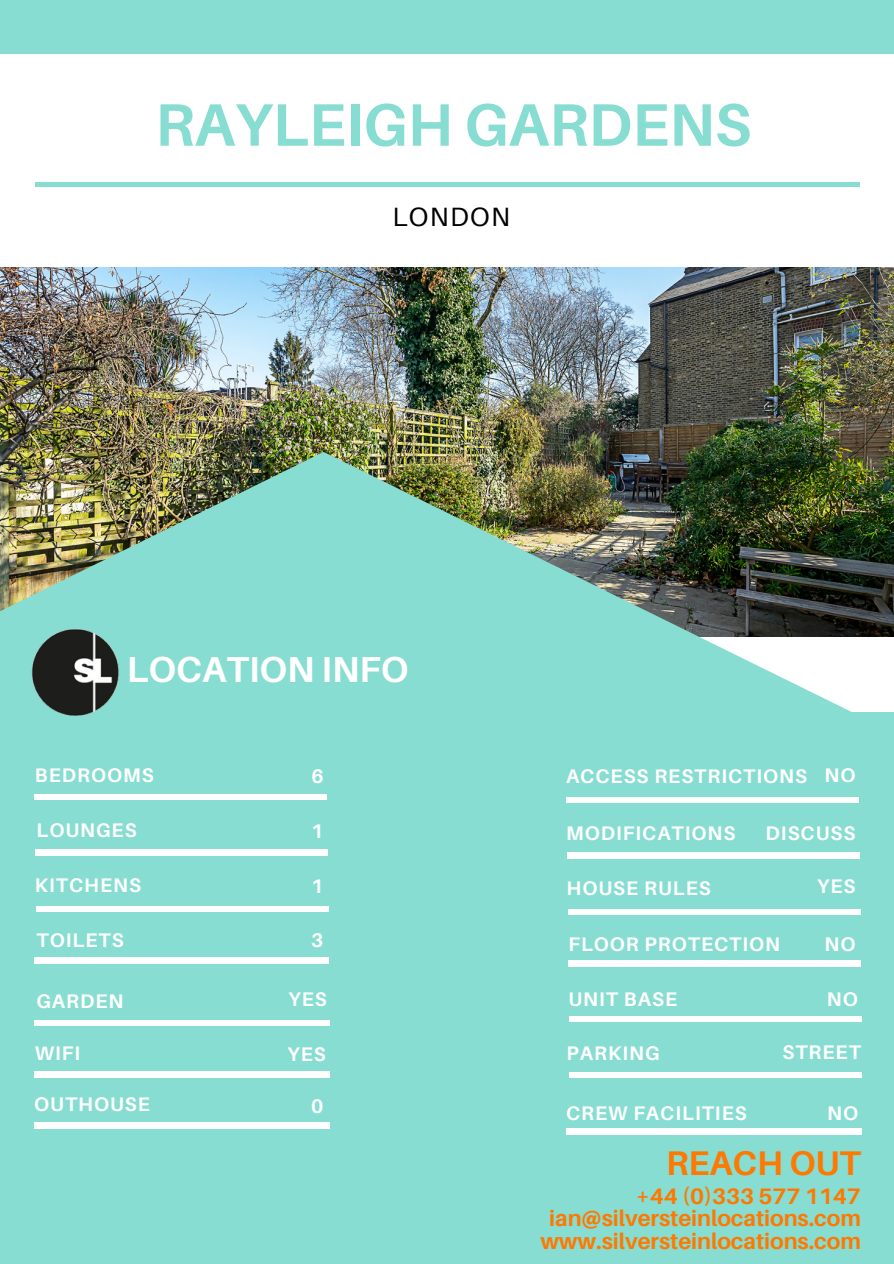
<style>
.page{position:relative;width:894px;height:1264px;background:#fff}
.page>*{position:absolute;margin:0;border:0;box-sizing:border-box;transform-origin:0 0}
.t1{font:700 60px "Aileron";color:#87ddd1}
.t2{font:700 36px "Aileron";color:#fff}
.t3{font:700 34.2px "Aileron";color:#ff7800}
.t4{font:26.55px "Aileron";letter-spacing:.05em;color:#000}
.t5{font:700 22.35px "Aileron";color:#ff7800}
.t6{font:700 19.65px "Aileron";letter-spacing:.05em;color:#fff}
</style>
<div class="page">
<img style="left:0;top:267px;width:893px;height:185px">
<div style="left:35px;top:182px;width:824px;height:5px;background:#87ddd1"></div>
<div style="left:0;top:0;width:893px;height:54px;background:#87ddd1"></div>
<div style="left:0;top:712px;width:893px;height:551px;background:#87ddd1"></div>
<div style="left:34px;top:794px;width:292px;height:5px;background:#fff"></div>
<img style="left:0;top:452px;width:893px;height:260px">
<img style="left:23px;top:617px;width:110px;height:99px">
<div style="left:35px;top:849px;width:292px;height:6px;background:#fff"></div>
<div style="left:36px;top:906px;width:292px;height:5px;background:#fff"></div>
<div style="left:34px;top:957px;width:294px;height:6px;background:#fff"></div>
<div style="left:34px;top:1020px;width:295px;height:5px;background:#fff"></div>
<div style="left:34px;top:1071px;width:295px;height:6px;background:#fff"></div>
<div style="left:566px;top:797px;width:291px;height:5px;background:#fff"></div>
<div style="left:567px;top:852px;width:291px;height:6px;background:#fff"></div>
<div style="left:568px;top:909px;width:291px;height:5px;background:#fff"></div>
<div style="left:568px;top:960px;width:291px;height:6px;background:#fff"></div>
<div style="left:569px;top:1016px;width:292px;height:5px;background:#fff"></div>
<div style="left:569px;top:1072px;width:292px;height:5px;background:#fff"></div>
<div style="left:566px;top:1128px;width:295px;height:6px;background:#fff"></div>
<div style="left:34px;top:1122px;width:295px;height:6px;background:#fff"></div>
<p class="t1" style="left:155px;top:87px;width:597px">RAYLEIGH GARDENS</p>
<p class="t4" style="left:392px;top:200px;width:119px">LONDON</p>
<p class="t2" style="left:127px;top:647px;width:283px">LOCATION INFO</p>
<p class="t6" style="left:35px;top:763px;width:120px">BEDROOMS</p>
<p class="t6" style="left:311px;top:764px;width:14px">6</p>
<p class="t6" style="left:36px;top:818px;width:102px">LOUNGES</p>
<p class="t6" style="left:311px;top:819px;width:14px">1</p>
<p class="t6" style="left:35px;top:873px;width:108px">KITCHENS</p>
<p class="t6" style="left:311px;top:874px;width:14px">1</p>
<p class="t6" style="left:36px;top:928px;width:89px">TOILETS</p>
<p class="t6" style="left:311px;top:928px;width:14px">3</p>
<p class="t6" style="left:36px;top:988px;width:89px">GARDEN</p>
<p class="t6" style="left:288px;top:986px;width:40px">YES</p>
<p class="t6" style="left:35px;top:1040px;width:47px">WIFI</p>
<p class="t6" style="left:287px;top:1042px;width:40px">YES</p>
<p class="t6" style="left:34px;top:1092px;width:117px">OUTHOUSE</p>
<p class="t6" style="left:311px;top:1093px;width:14px">0</p>
<p class="t6" style="left:566px;top:764px;width:242px">ACCESS RESTRICTIONS</p>
<p class="t6" style="left:824px;top:763px;width:32px">NO</p>
<p class="t6" style="left:566px;top:821px;width:171px">MODIFICATIONS</p>
<p class="t6" style="left:765px;top:821px;width:91px">DISCUSS</p>
<p class="t6" style="left:566px;top:876px;width:145px">HOUSE RULES</p>
<p class="t6" style="left:816px;top:874px;width:40px">YES</p>
<p class="t6" style="left:568px;top:931px;width:213px">FLOOR PROTECTION</p>
<p class="t6" style="left:824px;top:931px;width:32px">NO</p>
<p class="t6" style="left:568px;top:986px;width:110px">UNIT BASE</p>
<p class="t6" style="left:826px;top:986px;width:32px">NO</p>
<p class="t6" style="left:566px;top:1041px;width:94px">PARKING</p>
<p class="t6" style="left:782px;top:1040px;width:80px">STREET</p>
<p class="t6" style="left:566px;top:1100px;width:182px">CREW FACILITIES</p>
<p class="t6" style="left:827px;top:1100px;width:32px">NO</p>
<p class="t3" style="left:665px;top:1141px;width:196px">REACH OUT</p>
<p class="t5" style="left:635px;top:1182px;width:227px">+44 (0)333 577 1147</p>
<p class="t5" style="left:549px;top:1204px;width:313px">ian@silversteinlocations.com</p>
<p class="t5" style="left:540px;top:1227px;width:322px">www.silversteinlocations.com</p>
</div>
